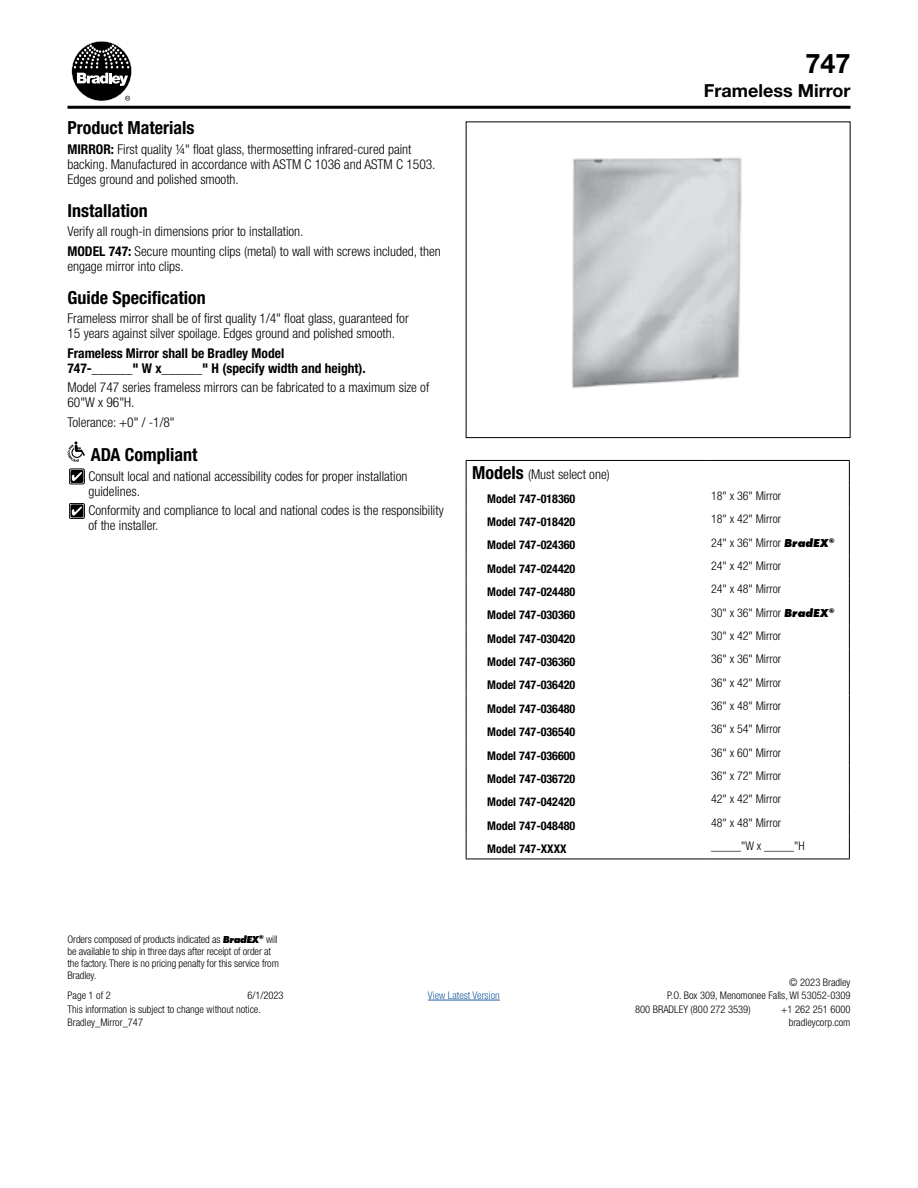
<style>
.page{position:relative;width:918px;height:1188px;background:#fff}
.page>*{position:absolute;margin:0;border:0;box-sizing:border-box;transform-origin:0 0}
.t1{font:700 27px "Helvetica Neue LT Std";color:#000}
.t2{font:700 condensed 18px "Helvetica Neue LT Std";color:#000}
.t3{font:700 18px "Helvetica Neue LT Std";color:#000}
.t4{font:300 condensed 13.5px/15px "Helvetica Neue LT Std";color:#000}
.t5{font:700 condensed 13.5px/15px "Helvetica Neue LT Std";color:#000}
.t6{font:700 condensed 12px "Helvetica Neue LT Std";color:#000}
.t7{font:300 condensed 12px "Helvetica Neue LT Std";color:#000}
.t8{font:300 condensed 10.5px/13.5px "Helvetica Neue LT Std";color:#000}
.t9{font:300 condensed 10.5px "Helvetica Neue LT Std";color:#215e9e}
.s1{font-weight:700}
.s2{font-weight:700;font-size:18px}
.s3{font-family:"Futura PT";font-weight:800;font-style:italic;font-stretch:normal}
</style>
<div class="page">
<hr style="left:68px;top:106px;width:782px;height:3px;background:#000">
<svg style="left:72px;top:41px;width:60px;height:60px"></svg>
<hr style="left:428px;top:1000px;width:72px;height:1px;background:#215e9e">
<img style="left:572px;top:157px;width:170px;height:232px">
<svg style="left:68px;top:441px;width:17px;height:21px"></svg>
<div style="left:70px;top:470px;width:13px;height:13px;background:#000;border-radius:2px"></div>
<svg style="left:72px;top:472px;width:10px;height:9px"></svg>
<div style="left:69px;top:469px;width:15px;height:15px;border:1px solid #000;border-radius:2px"></div>
<div style="left:70px;top:504px;width:13px;height:13px;background:#000;border-radius:2px"></div>
<svg style="left:72px;top:506px;width:10px;height:10px"></svg>
<div style="left:69px;top:503px;width:15px;height:16px;border:1px solid #000;border-radius:2px"></div>
<hr style="left:466px;top:859px;width:239px;height:1px;background:#000">
<hr style="left:705px;top:859px;width:145px;height:1px;background:#000">
<hr style="left:466px;top:460px;width:239px;height:1px;background:#000">
<svg style="left:466px;top:461px;width:1px;height:398px"></svg>
<hr style="left:705px;top:460px;width:145px;height:1px;background:#000">
<svg style="left:849px;top:461px;width:1px;height:398px"></svg>
<h2 class="t2" style="left:68px;top:117px;width:128px">Product Materials</h2>
<p class="t4" style="left:68px;top:141px;width:370px"><span class="s1">MIRROR:</span> First quality ¼" float glass, thermosetting infrared-cured paint backing. Manufactured in accordance with ASTM C 1036 and ASTM C 1503.<br>Edges ground and polished smooth.</p>
<h2 class="t2" style="left:68px;top:199px;width:82px">Installation</h2>
<p class="t4" style="left:68px;top:222px;width:375px;line-height:19.5px">Verify all rough-in dimensions prior to installation.<br><span class="s1">MODEL 747:</span> Secure mounting clips (metal) to wall with screws included, then</p>
<p class="t4" style="left:68px;top:258px;width:118px">engage mirror into clips.</p>
<h2 class="t2" style="left:68px;top:286px;width:140px">Guide Specification</h2>
<p class="t4" style="left:68px;top:311px;width:343px">Frameless mirror shall be of first quality 1/4" float glass, guaranteed for<br>15 years against silver spoilage. Edges ground and polished smooth.</p>
<p class="t5" style="left:68px;top:345px;width:300px">Frameless Mirror shall be Bradley Model<br>747-______" W x______" H (specify width and height).</p>
<p class="t4" style="left:68px;top:380px;width:363px">Model 747 series frameless mirrors can be fabricated to a maximum size of<br>60"W x 96"H.</p>
<p class="t4" style="left:68px;top:414px;width:109px">Tolerance: +0" / -1/8"</p>
<h2 class="t2" style="left:91px;top:444px;width:108px">ADA Compliant</h2>
<p class="t4" style="left:88px;top:468px;width:320px">Consult local and national accessibility codes for proper installation guidelines.</p>
<p class="t4" style="left:88px;top:503px;width:357px">Conformity and compliance to local and national codes is the responsibility of the installer.</p>
<h1 class="t1" style="left:805px;top:47px;width:47px">747</h1>
<h2 class="t3" style="left:704px;top:80px;width:148px">Frameless Mirror</h2>
<p class="t4" style="left:472px;top:467px;width:139px"><span class="s2">Models</span> (Must select one)</p>
<p class="t6" style="left:487px;top:491px;width:90px">Model 747-018360</p>
<p class="t7" style="left:711px;top:489px;width:72px">18" x 36" Mirror</p>
<p class="t6" style="left:487px;top:514px;width:90px">Model 747-018420</p>
<p class="t7" style="left:711px;top:512px;width:72px">18" x 42" Mirror</p>
<p class="t6" style="left:487px;top:538px;width:90px">Model 747-024360</p>
<p class="t7" style="left:711px;top:536px;width:125px">24" x 36" Mirror <span class="s3">Brad</span><span class="s3">EX</span><sup>®</sup></p>
<p class="t6" style="left:487px;top:561px;width:90px">Model 747-024420</p>
<p class="t7" style="left:711px;top:559px;width:72px">24" x 42" Mirror</p>
<p class="t6" style="left:487px;top:585px;width:90px">Model 747-024480</p>
<p class="t7" style="left:711px;top:582px;width:72px">24" x 48" Mirror</p>
<p class="t6" style="left:487px;top:608px;width:90px">Model 747-030360</p>
<p class="t7" style="left:711px;top:606px;width:125px">30" x 36" Mirror <span class="s3">Brad</span><span class="s3">EX</span><sup>®</sup></p>
<p class="t6" style="left:487px;top:631px;width:90px">Model 747-030420</p>
<p class="t7" style="left:711px;top:629px;width:72px">30" x 42" Mirror</p>
<p class="t6" style="left:487px;top:655px;width:90px">Model 747-036360</p>
<p class="t7" style="left:711px;top:652px;width:72px">36" x 36" Mirror</p>
<p class="t6" style="left:487px;top:678px;width:90px">Model 747-036420</p>
<p class="t7" style="left:711px;top:676px;width:72px">36" x 42" Mirror</p>
<p class="t6" style="left:487px;top:701px;width:90px">Model 747-036480</p>
<p class="t7" style="left:711px;top:699px;width:72px">36" x 48" Mirror</p>
<p class="t6" style="left:487px;top:725px;width:90px">Model 747-036540</p>
<p class="t7" style="left:711px;top:722px;width:72px">36" x 54" Mirror</p>
<p class="t6" style="left:487px;top:748px;width:90px">Model 747-036600</p>
<p class="t7" style="left:711px;top:746px;width:72px">36" x 60" Mirror</p>
<p class="t6" style="left:487px;top:771px;width:90px">Model 747-036720</p>
<p class="t7" style="left:711px;top:769px;width:72px">36" x 72" Mirror</p>
<p class="t6" style="left:487px;top:795px;width:90px">Model 747-042420</p>
<p class="t7" style="left:711px;top:792px;width:72px">42" x 42" Mirror</p>
<p class="t6" style="left:487px;top:818px;width:90px">Model 747-048480</p>
<p class="t7" style="left:711px;top:816px;width:72px">48" x 48" Mirror</p>
<p class="t6" style="left:487px;top:841px;width:81px">Model 747-XXXX</p>
<p class="t7" style="left:711px;top:839px;width:95px">_____"W x _____"H</p>
<p class="t8" style="left:67px;top:933px;width:213px;line-height:12px">Orders composed of products indicated as <span class="s3">BradEX</span><sup>®</sup> will be available to ship in three days after receipt of order at the factory. There is no pricing penalty for this service from Bradley.</p>
<p class="t8" style="left:67px;top:988px;width:45px">Page 1 of 2</p>
<p class="t8" style="left:67px;top:988px;width:217px;text-indent:180px">6/1/2023<br>This information is subject to change without notice.<br>Bradley_Mirror_747</p>
<p class="t9" style="left:428px;top:989px;width:73px">View Latest Version</p>
<p class="t8" style="left:789px;top:975px;width:63px">© 2023 Bradley</p>
<p class="t8" style="left:667px;top:988px;width:185px">P.O. Box 309, Menomonee Falls, WI 53052-0309</p>
<p class="t8" style="left:635px;top:1002px;width:117px">800 BRADLEY (800 272 3539)</p>
<p class="t8" style="left:781px;top:1002px;width:71px;text-align:right">+1 262 251 6000 bradleycorp.com</p>
</div>
